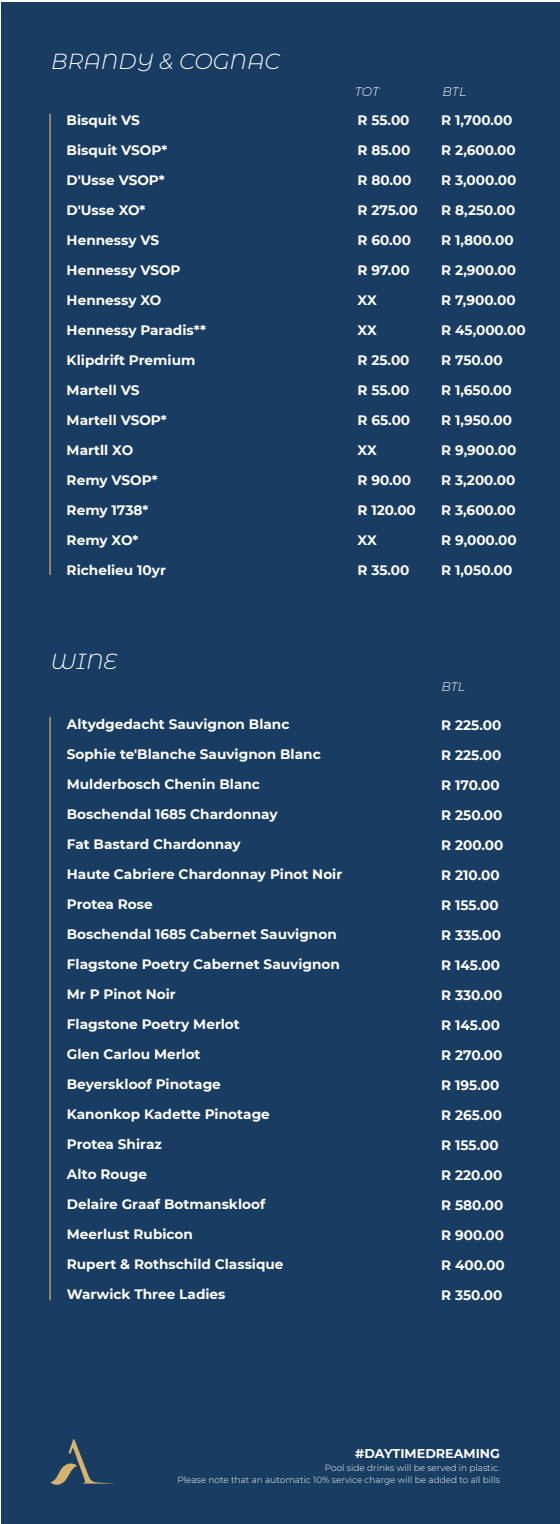
<style>
.page{position:relative;width:560px;height:1524px;background:#fff}
.page>*{position:absolute;margin:0;border:0;box-sizing:border-box;transform-origin:0 0}
.t1{font:italic 300 21.88px "Montserrat Alternates";color:#fff}
.t2{font:700 13.75px "Montserrat";color:#fff}
.t3{font:700 13.62px "Montserrat";color:#fff}
.t4{font:700 12.75px "Montserrat";color:#fff}
.t5{font:italic 300 12.5px "Montserrat Alternates";letter-spacing:-.005em;color:#fff}
.t6{font:300 8.88px/12.8px "Montserrat";color:#fff;text-align:right}
</style>
<div class="page">
<div style="left:2px;top:3px;width:558px;height:1521px;background:#193c62"></div>
<svg style="left:50px;top:1439px;width:64px;height:45px"></svg>
<hr style="left:49px;top:114px;width:2px;height:461px;background:#d6b36a">
<hr style="left:49px;top:717px;width:2px;height:583px;background:#d6b36a">
<h1 class="t1" style="left:51px;top:47px;width:230px">BRANDY &amp; COGNAC</h1>
<p class="t3" style="left:67px;top:110px;width:75px">Bisquit VS</p>
<p class="t3" style="left:67px;top:140px;width:102px">Bisquit VSOP*</p>
<p class="t3" style="left:67px;top:170px;width:100px">D'Usse VSOP*</p>
<p class="t3" style="left:67px;top:200px;width:80px">D'Usse XO*</p>
<p class="t3" style="left:67px;top:230px;width:94px">Hennessy VS</p>
<p class="t3" style="left:67px;top:260px;width:115px">Hennessy VSOP</p>
<p class="t3" style="left:67px;top:290px;width:96px">Hennessy XO</p>
<p class="t3" style="left:67px;top:320px;width:141px">Hennessy Paradis**</p>
<p class="t3" style="left:67px;top:350px;width:130px">Klipdrift Premium</p>
<p class="t3" style="left:67px;top:380px;width:74px">Martell VS</p>
<p class="t3" style="left:67px;top:410px;width:102px">Martell VSOP*</p>
<p class="t3" style="left:67px;top:440px;width:68px">Martll XO</p>
<p class="t3" style="left:67px;top:470px;width:93px">Remy VSOP*</p>
<p class="t3" style="left:67px;top:500px;width:83px">Remy 1738*</p>
<p class="t3" style="left:67px;top:530px;width:73px">Remy XO*</p>
<p class="t3" style="left:67px;top:560px;width:101px">Richelieu 10yr</p>
<p class="t5" style="left:355px;top:83px;width:26px">TOT</p>
<p class="t5" style="left:443px;top:83px;width:25px">BTL</p>
<p class="t3" style="left:357px;top:110px;width:54px">R 55.00</p>
<p class="t3" style="left:357px;top:140px;width:55px">R 85.00</p>
<p class="t3" style="left:357px;top:170px;width:56px">R 80.00</p>
<p class="t3" style="left:357px;top:200px;width:62px">R 275.00</p>
<p class="t3" style="left:357px;top:230px;width:55px">R 60.00</p>
<p class="t3" style="left:357px;top:260px;width:54px">R 97.00</p>
<p class="t3" style="left:357px;top:290px;width:21px">XX</p>
<p class="t3" style="left:357px;top:320px;width:21px">XX</p>
<p class="t3" style="left:357px;top:350px;width:54px">R 25.00</p>
<p class="t3" style="left:357px;top:380px;width:54px">R 55.00</p>
<p class="t3" style="left:357px;top:410px;width:54px">R 65.00</p>
<p class="t3" style="left:357px;top:440px;width:21px">XX</p>
<p class="t3" style="left:357px;top:470px;width:55px">R 90.00</p>
<p class="t3" style="left:357px;top:500px;width:60px">R 120.00</p>
<p class="t3" style="left:357px;top:530px;width:21px">XX</p>
<p class="t3" style="left:357px;top:560px;width:53px">R 35.00</p>
<p class="t3" style="left:441px;top:110px;width:73px">R 1,700.00</p>
<p class="t3" style="left:441px;top:140px;width:76px">R 2,600.00</p>
<p class="t3" style="left:441px;top:170px;width:77px">R 3,000.00</p>
<p class="t3" style="left:441px;top:200px;width:76px">R 8,250.00</p>
<p class="t3" style="left:441px;top:230px;width:74px">R 1,800.00</p>
<p class="t3" style="left:441px;top:260px;width:76px">R 2,900.00</p>
<p class="t3" style="left:441px;top:290px;width:76px">R 7,900.00</p>
<p class="t3" style="left:441px;top:320px;width:86px">R 45,000.00</p>
<p class="t3" style="left:441px;top:350px;width:63px">R 750.00</p>
<p class="t3" style="left:441px;top:380px;width:72px">R 1,650.00</p>
<p class="t3" style="left:441px;top:410px;width:72px">R 1,950.00</p>
<p class="t3" style="left:441px;top:440px;width:77px">R 9,900.00</p>
<p class="t3" style="left:441px;top:470px;width:76px">R 3,200.00</p>
<p class="t3" style="left:441px;top:500px;width:76px">R 3,600.00</p>
<p class="t3" style="left:441px;top:530px;width:77px">R 9,000.00</p>
<p class="t3" style="left:441px;top:560px;width:73px">R 1,050.00</p>
<p class="t2" style="left:476px;top:132px;width:28px">420</p>
<p class="t2" style="left:476px;top:191px;width:28px">870</p>
<p class="t2" style="left:476px;top:256px;width:27px">395</p>
<p class="t2" style="left:476px;top:417px;width:27px">550</p>
<p class="t2" style="left:476px;top:499px;width:28px">820</p>
<p class="t2" style="left:476px;top:567px;width:29px">980</p>
<h1 class="t1" style="left:50px;top:646px;width:68px">WINE</h1>
<p class="t3" style="left:67px;top:714px;width:224px">Altydgedacht Sauvignon Blanc</p>
<p class="t3" style="left:67px;top:744px;width:255px">Sophie te'Blanche Sauvignon Blanc</p>
<p class="t3" style="left:67px;top:774px;width:195px">Mulderbosch Chenin Blanc</p>
<p class="t3" style="left:67px;top:804px;width:212px">Boschendal 1685 Chardonnay</p>
<p class="t3" style="left:67px;top:834px;width:175px">Fat Bastard Chardonnay</p>
<p class="t3" style="left:67px;top:864px;width:277px">Haute Cabriere Chardonnay Pinot Noir</p>
<p class="t3" style="left:67px;top:894px;width:87px">Protea Rose</p>
<p class="t3" style="left:67px;top:924px;width:271px">Boschendal 1685 Cabernet Sauvignon</p>
<p class="t3" style="left:67px;top:954px;width:275px">Flagstone Poetry Cabernet Sauvignon</p>
<p class="t3" style="left:67px;top:984px;width:110px">Mr P Pinot Noir</p>
<p class="t3" style="left:67px;top:1014px;width:174px">Flagstone Poetry Merlot</p>
<p class="t3" style="left:67px;top:1044px;width:135px">Glen Carlou Merlot</p>
<p class="t3" style="left:67px;top:1074px;width:156px">Beyerskloof Pinotage</p>
<p class="t3" style="left:67px;top:1104px;width:204px">Kanonkop Kadette Pinotage</p>
<p class="t3" style="left:67px;top:1134px;width:96px">Protea Shiraz</p>
<p class="t3" style="left:67px;top:1164px;width:82px">Alto Rouge</p>
<p class="t3" style="left:67px;top:1194px;width:200px">Delaire Graaf Botmanskloof</p>
<p class="t3" style="left:67px;top:1224px;width:128px">Meerlust Rubicon</p>
<p class="t3" style="left:67px;top:1254px;width:218px">Rupert &amp; Rothschild Classique</p>
<p class="t3" style="left:67px;top:1284px;width:160px">Warwick Three Ladies</p>
<p class="t5" style="left:441px;top:678px;width:25px">BTL</p>
<p class="t3" style="left:441px;top:715px;width:62px">R 225.00</p>
<p class="t3" style="left:441px;top:745px;width:62px">R 225.00</p>
<p class="t3" style="left:441px;top:775px;width:60px">R 170.00</p>
<p class="t3" style="left:441px;top:805px;width:63px">R 250.00</p>
<p class="t3" style="left:441px;top:835px;width:64px">R 200.00</p>
<p class="t3" style="left:441px;top:865px;width:60px">R 210.00</p>
<p class="t3" style="left:441px;top:895px;width:59px">R 155.00</p>
<p class="t3" style="left:441px;top:925px;width:62px">R 335.00</p>
<p class="t3" style="left:441px;top:955px;width:60px">R 145.00</p>
<p class="t3" style="left:441px;top:985px;width:63px">R 330.00</p>
<p class="t3" style="left:441px;top:1015px;width:60px">R 145.00</p>
<p class="t3" style="left:441px;top:1045px;width:63px">R 270.00</p>
<p class="t3" style="left:441px;top:1075px;width:60px">R 195.00</p>
<p class="t3" style="left:441px;top:1105px;width:62px">R 265.00</p>
<p class="t3" style="left:441px;top:1135px;width:59px">R 155.00</p>
<p class="t3" style="left:441px;top:1165px;width:63px">R 220.00</p>
<p class="t3" style="left:441px;top:1195px;width:64px">R 580.00</p>
<p class="t3" style="left:441px;top:1225px;width:64px">R 900.00</p>
<p class="t3" style="left:441px;top:1255px;width:65px">R 400.00</p>
<p class="t3" style="left:441px;top:1285px;width:63px">R 350.00</p>
<p class="t4" style="left:355px;top:1444px;width:146px">#DAYTIMEDREAMING</p>
<p class="t6" style="left:177px;top:1460px;width:324px">Pool side drinks will be served in plastic.<br>Please note that an automatic 10% service charge will be added to all bills</p>
</div>
